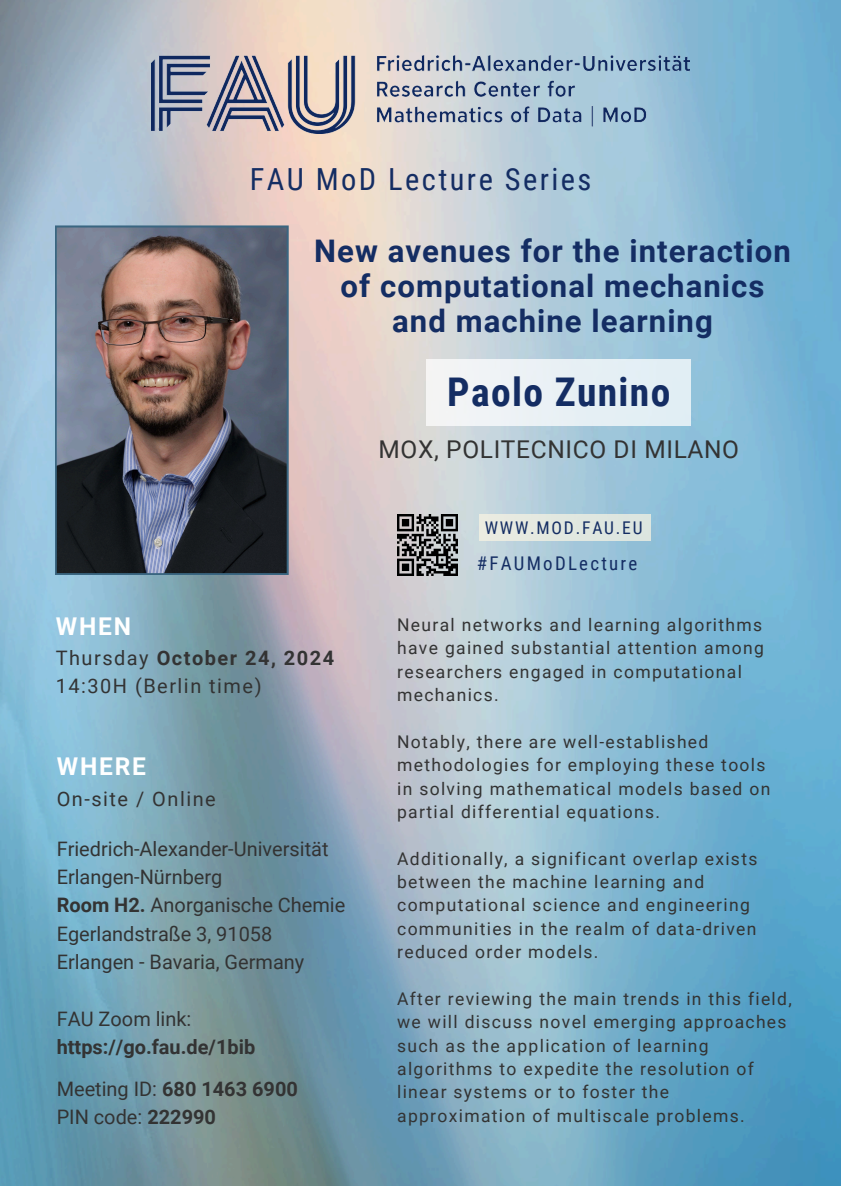
<style>
.page{position:relative;width:841px;height:1186px;background:#fff}
.page>*{position:absolute;margin:0;border:0;box-sizing:border-box;transform-origin:0 0}
.t1{font:700 39.55px "Roboto Condensed";letter-spacing:.035em;color:#142d63}
.t2{font:700 31.11px/34.9px "Roboto";letter-spacing:.035em;color:#142d63;text-align:center}
.t3{font:30.45px "Roboto Condensed";letter-spacing:.08em;color:#142d63}
.t4{font:24.5px "Roboto";letter-spacing:.025em;color:#333}
.t5{font:700 24.5px "Roboto";letter-spacing:.075em;color:#fff}
.t6{font:19.95px/28.3px "Roboto";color:#333}
.t7{font:19.95px/28.3px "Roboto";letter-spacing:.075em;color:#333}
.t8{font:700 19.95px/28.3px "Roboto";color:#333}
.t9{font:18.9px "Roboto Condensed";letter-spacing:.12em;color:#142d63}
.t10{font:17.5px/23.4px "Roboto";letter-spacing:.075em;color:#333}
.t11{font:17.5px "Roboto Condensed";letter-spacing:.105em;color:#142d63}
.s1{font-weight:700}
.s2{font-weight:400}
</style>
<div class="page">
<img style="left:0;top:0;width:840px;height:1186px">
<img style="left:151px;top:55px;width:538px;height:78px">
<img style="left:55px;top:225px;width:233px;height:350px">
<img style="left:397px;top:515px;width:60px;height:60px">
<div style="left:426px;top:359px;width:264px;height:66px;background:#e9f0f4"></div>
<div style="left:478px;top:514px;width:172px;height:27px;background:#e2e8e0"></div>
<p class="t3" style="left:250px;top:161px;width:343px">FAU MoD Lecture Series</p>
<h4 class="t2" style="left:314px;top:234px;width:478px">New avenues for the interaction of computational mechanics and machine learning</h4>
<h2 class="t1" style="left:447px;top:369px;width:224px">Paolo Zunino</h2>
<h1 class="t4" style="left:378px;top:435px;width:362px">MOX, POLITECNICO DI MILANO</h1>
<p class="t11" style="left:484px;top:517px;width:159px">WWW.MOD.FAU.EU</p>
<h5 class="t5" style="left:56px;top:612px;width:77px">WHEN</h5>
<h5 class="t7" style="left:56px;top:644px;width:280px">Thursday <span class="s1">October 24, 2024<br></span>14:30H (Berlin time)</h5>
<h5 class="t5" style="left:57px;top:752px;width:91px">WHERE</h5>
<h5 class="t7" style="left:57px;top:784px;width:160px">On-site / Online</h5>
<p class="t6" style="left:57px;top:835px;width:290px">Friedrich-Alexander-Universität<br>Erlangen-Nürnberg<br><span class="s1">Room H2.</span> Anorganische Chemie<br>Egerlandstraße 3, 91058<br>Erlangen - Bavaria, Germany</p>
<p class="t8" style="left:57px;top:1005px;width:200px"><span class="s2">FAU Zoom link: </span>https://go.fau.de/1bib</p>
<p class="t6" style="left:57px;top:1075px;width:243px">Meeting ID: <span class="s1">680 1463 6900<br></span>PIN code: <span class="s1">222990</span></p>
<p class="t9" style="left:476px;top:553px;width:162px">#FAUMoDLecture</p>
<h6 class="t10" style="left:397px;top:613px;width:368px">Neural networks and learning algorithms have gained substantial attention among researchers engaged in computational mechanics.</h6>
<h5 class="t10" style="left:397px;top:730px;width:370px">Notably, there are well-established methodologies for employing these tools</h5>
<h5 class="t10" style="left:397px;top:777px;width:374px">in solving mathematical models based on partial differential equations.</h5>
<h5 class="t10" style="left:397px;top:847px;width:361px">Additionally, a significant overlap exists between the machine learning and computational science and engineering communities in the realm of data-driven reduced order models.</h5>
<h5 class="t10" style="left:397px;top:987px;width:396px">After reviewing the main trends in this field, we will discuss novel emerging approaches such as the application of learning algorithms to expedite the resolution of linear systems or to foster the approximation of multiscale problems.</h5>
</div>
